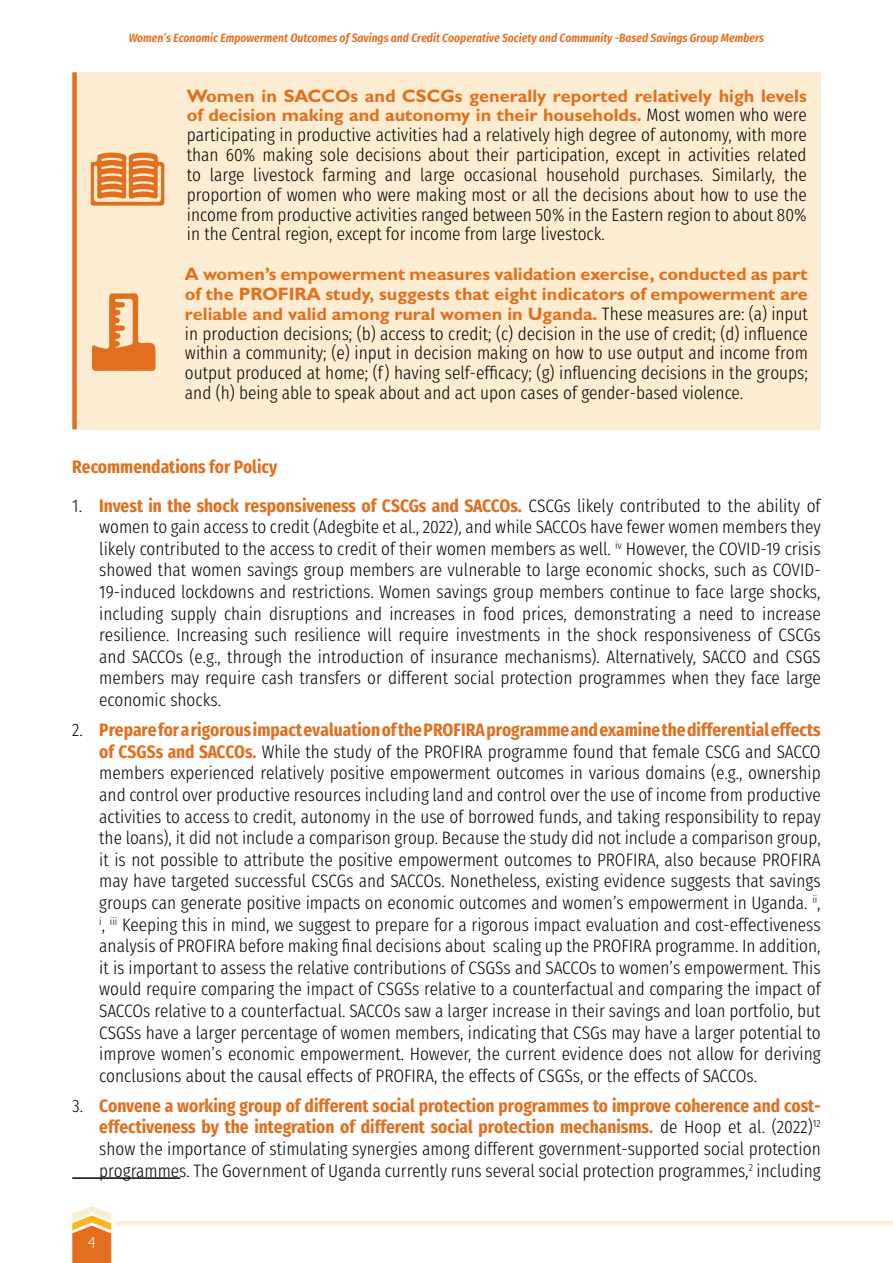
<style>
.page{position:relative;width:893px;height:1263px;background:#fff}
.page>*{position:absolute;margin:0;border:0;box-sizing:border-box;transform-origin:0 0}
.t1{font:300 18px/21.6px "Fira Sans Condensed";color:#000;text-align:justify}
.t2{font:700 18px/19.8px "Gill Sans MT Pro";color:#e36f1e}
.t3{font:700 18px "Fira Sans Condensed";color:#e36f1e}
.t4{font:300 16.05px "Gill Sans MT Pro";color:#fff}
.t5{font:italic 600 12px "Fira Sans Condensed";color:#e36f1e}
.s1{font-family:"Fira Sans Condensed";font-weight:300;color:#000}
.s2{font-weight:700;color:#e36f1e}
</style>
<div class="page">
<hr style="left:116px;top:1221px;width:777px;height:3px;background:#fbecd2">
<svg style="left:72px;top:1206px;width:39px;height:57px;background:#ed9f5a"></svg>
<div style="left:77px;top:72px;width:744px;height:357px;background:#fbecd2"></div>
<div style="left:72px;top:72px;width:5px;height:357px;background:#e36f1e"></div>
<svg style="left:91px;top:152px;width:73px;height:54px"></svg>
<svg style="left:92px;top:293px;width:64px;height:78px"></svg>
<hr style="left:72px;top:1177px;width:108px;height:2px;background:#000">
<p class="t5" style="left:129px;top:29px;width:637px">Women’s Economic Empowerment Outcomes of Savings and Credit Cooperative Society and Community -Based Savings Group Members</p>
<p class="t2" style="left:187px;top:85px;width:621px">Women in SACCOs and CSCGs generally reported relatively high levels of decision making and autonomy in their households. <span class="s1">Most women who were</span></p>
<p class="t1" style="left:187px;top:123px;width:621px;line-height:19.8px">participating in productive activities had a relatively high degree of autonomy, with more than 60% making sole decisions about their participation, except in activities related to large livestock farming and large occasional household purchases. Similarly, the proportion of women who were making most or all the decisions about how to use the income from productive activities ranged between 50% in the Eastern region to about 80% in the Central region, except for income from large livestock.</p>
<p class="t2" style="left:185px;top:264px;width:624px;text-align:justify">A women’s empowerment measures validation exercise, conducted as part of the PROFIRA study, suggests that eight indicators of empowerment are reliable and valid among rural women in Uganda. <span class="s1">These measures are: (a) input</span></p>
<p class="t1" style="left:185px;top:321px;width:624px;line-height:19.8px">in production decisions; (b) access to credit; (c) decision in the use of credit; (d) influence within a community; (e) input in decision making on how to use output and income from output produced at home; (f) having self-efficacy; (g) influencing decisions in the groups; and (h) being able to speak about and act upon cases of gender-based violence.</p>
<p class="t3" style="left:72px;top:450px;width:207px">Recommendations for Policy</p>
<p class="t1" style="left:99px;top:492px;width:723px;text-indent:-27px">1. <span class="s2">Invest in the shock responsiveness of CSCGs and SACCOs.</span> CSCGs likely contributed to the ability of women to gain access to credit (Adegbite et al., 2022), and while SACCOs have fewer women members they likely contributed to the access to credit of their women members as well. <sup>iv</sup> However, the COVID-19 crisis showed that women savings group members are vulnerable to large economic shocks, such as COVID-19-induced lockdowns and restrictions. Women savings group members continue to face large shocks, including supply chain disruptions and increases in food prices, demonstrating a need to increase resilience. Increasing such resilience will require investments in the shock responsiveness of CSCGs and SACCOs (e.g., through the introduction of insurance mechanisms). Alternatively, SACCO and CSGS members may require cash transfers or different social protection programmes when they face large economic shocks.</p>
<p class="t1" style="left:99px;top:717px;width:723px;text-indent:-27px">2. <span class="s2">Prepare for a rigorous impact evaluation of the PROFIRA programme and examine the differential effects of CSGSs and SACCOs.</span> While the study of the PROFIRA programme found that female CSCG and SACCO members experienced relatively positive empowerment outcomes in various domains (e.g., ownership and control over productive resources including land and control over the use of income from productive activities to access to credit, autonomy in the use of borrowed funds, and taking responsibility to repay the loans), it did not include a comparison group. Because the study did not include a comparison group, it is not possible to attribute the positive empowerment outcomes to PROFIRA, also because PROFIRA may have targeted successful CSCGs and SACCOs. Nonetheless, existing evidence suggests that savings groups can generate positive impacts on economic outcomes and women’s empowerment in Uganda. <sup>ii</sup>, <sup>i</sup>, <sup>iii</sup> Keeping this in mind, we suggest to prepare for a rigorous impact evaluation and cost-effectiveness analysis of PROFIRA before making final decisions about scaling up the PROFIRA programme. In addition, it is important to assess the relative contributions of CSGSs and SACCOs to women’s empowerment. This would require comparing the impact of CSGSs relative to a counterfactual and comparing the impact of SACCOs relative to a counterfactual. SACCOs saw a larger increase in their savings and loan portfolio, but CSGSs have a larger percentage of women members, indicating that CSGs may have a larger potential to improve women’s economic empowerment. However, the current evidence does not allow for deriving conclusions about the causal effects of PROFIRA, the effects of CSGSs, or the effects of SACCOs.</p>
<p class="t1" style="left:99px;top:1093px;width:723px;text-indent:-27px">3. <span class="s2">Convene a working group of different social protection programmes to improve coherence and cost&shy;effectiveness by the integration of different social protection mechanisms.</span> de Hoop et al. (2022)<sup>12 </sup>show the importance of stimulating synergies among different government-supported social protection programmes. The Government of Uganda currently runs several social protection programmes,<sup>2</sup> including</p>
<p class="t4" style="left:88px;top:1232px;width:10px">4</p>
</div>
